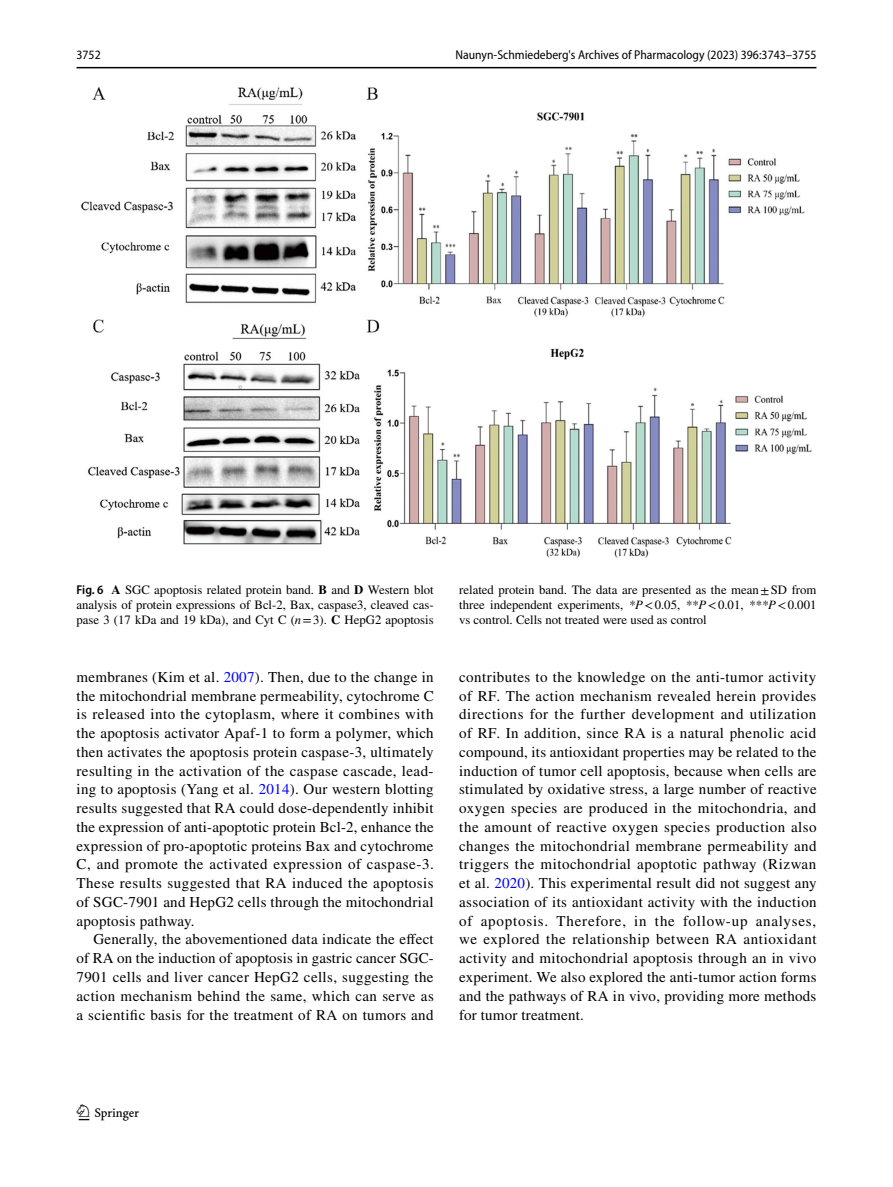
<style>
.page{position:relative;width:893px;height:1187px;background:#fff}
.page>*{position:absolute;margin:0;border:0;box-sizing:border-box;transform-origin:0 0}
.t1{font:22.5px "Springnew Regular 2";color:#000}
.t2{font:15px/18.8px "STIX";letter-spacing:.02em;color:#000;text-align:justify}
.t3{font:12.75px/15px "STIX";color:#000;text-align:justify}
.t4{font:semi-condensed 12.75px "Myriad Pro";color:#000}
.s1{font-family:"Myriad Pro";font-weight:600;font-stretch:semi-condensed}
.s2{font-weight:700}
.s3{font-style:italic}
.s4{color:#00f}
</style>
<div class="page">
<hr style="left:77px;top:67px;width:739px;height:1px;background:#000">
<img style="left:81px;top:87px;width:731px;height:471px">
<p class="t4" style="left:77px;top:48px;width:26px">3752</p>
<p class="t4" style="left:455px;top:48px;width:362px">Naunyn-Schmiedeberg's Archives of Pharmacology (2023) 396:3743–3755</p>
<p class="t3" style="left:77px;top:583px;width:359px"><span class="s1">Fig. 6</span> <span class="s2">A</span> SGC apoptosis related protein band. <span class="s2">B</span> and <span class="s2">D</span> Western blot analysis of protein expressions of Bcl-2, Bax, caspase3, cleaved cas&shy;pase 3 (17 kDa and 19 kDa), and Cyt C (<span class="s3">n</span>=3). <span class="s2">C</span> HepG2 apoptosis</p>
<p class="t3" style="left:459px;top:583px;width:359px">related protein band. The data are presented as the mean±SD from three independent experiments, <span class="s3">*P</span>&lt;0.05, <span class="s3">**P</span>&lt;0.01, <span class="s3">***P</span>&lt;0.001 vs control. Cells not treated were used as control</p>
<p class="t2" style="left:77px;top:668px;width:359px">membranes (Kim et al. <span class="s4">2007</span>). Then, due to the change in the mitochondrial membrane permeability, cytochrome C is released into the cytoplasm, where it combines with the apoptosis activator Apaf-1 to form a polymer, which then activates the apoptosis protein caspase-3, ultimately resulting in the activation of the caspase cascade, lead&shy;ing to apoptosis (Yang et al. <span class="s4">2014</span>). Our western blotting results suggested that RA could dose-dependently inhibit the expression of anti-apoptotic protein Bcl-2, enhance the expression of pro-apoptotic proteins Bax and cytochrome C, and promote the activated expression of caspase-3.<br>These results suggested that RA induced the apoptosis of SGC-7901 and HepG2 cells through the mitochondrial apoptosis pathway.</p>
<p class="t2" style="left:77px;top:931px;width:359px;text-indent:17px">Generally, the abovementioned data indicate the effect of RA on the induction of apoptosis in gastric cancer SGC-7901 cells and liver cancer HepG2 cells, suggesting the action mechanism behind the same, which can serve as a scientific basis for the treatment of RA on tumors and</p>
<p class="t2" style="left:459px;top:668px;width:359px">contributes to the knowledge on the anti-tumor activity of RF. The action mechanism revealed herein provides directions for the further development and utilization of RF. In addition, since RA is a natural phenolic acid compound, its antioxidant properties may be related to the induction of tumor cell apoptosis, because when cells are stimulated by oxidative stress, a large number of reactive oxygen species are produced in the mitochondria, and the amount of reactive oxygen species production also changes the mitochondrial membrane permeability and triggers the mitochondrial apoptotic pathway (Rizwan et al. <span class="s4">2020</span>). This experimental result did not suggest any association of its antioxidant activity with the induction of apoptosis. Therefore, in the follow-up analyses, we explored the relationship between RA antioxidant activity and mitochondrial apoptosis through an in vivo experiment. We also explored the anti-tumor action forms and the pathways of RA in vivo, providing more methods for tumor treatment.</p>
<h1 class="t1" style="left:79px;top:1104px;width:62px">1 3</h1>
</div>
